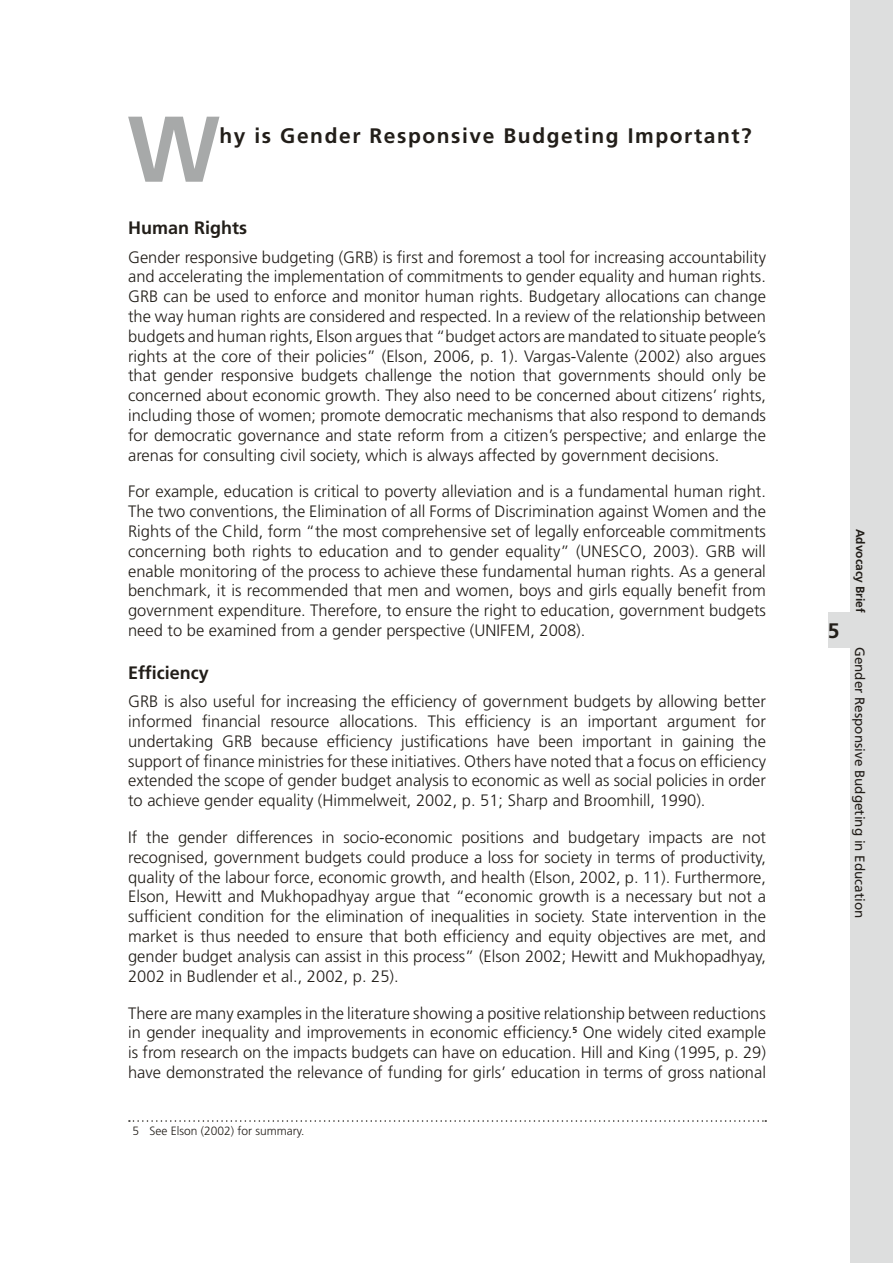
<style>
.page{position:relative;width:893px;height:1263px;background:#fff}
.page>*{position:absolute;margin:0;border:0;box-sizing:border-box;transform-origin:0 0}
.t1{font:700 93.15px "Frutiger";color:#a7a9a9}
.t2{font:700 21px "Frutiger";letter-spacing:.075em;color:#221e19}
.t3{font:700 18px "Frutiger";color:#221e19}
.t4{font:300 16.5px/19.8px "Frutiger";color:#221e19;text-align:justify}
.t5{font:13.5px "Frutiger";color:#221e19}
.t6{font:300 12px "Frutiger";color:#221e19}
.t7{font:700 12px "Frutiger";color:#221e19}
</style>
<div class="page">
<div style="left:851px;top:0;width:42px;height:1263px;background:#dddede"></div>
<div style="left:828px;top:612px;width:52px;height:35px;background:#dddede"></div>
<svg style="left:129px;top:1120px;width:637px;height:2px"></svg>
<h1 class="t1" style="left:127px;top:95px;width:95px">W</h1>
<p class="t2" style="left:219px;top:124px;width:534px">hy is Gender Responsive Budgeting Important?</p>
<p class="t3" style="left:128px;top:217px;width:120px">Human Rights</p>
<p class="t4" style="left:128px;top:247px;width:639px">Gender responsive budgeting (GRB) is first and foremost a tool for increasing accountability and accelerating the implementation of commitments to gender equality and human rights.<br>GRB can be used to enforce and monitor human rights. Budgetary allocations can change the way human rights are considered and respected. In a review of the relationship between budgets and human rights, Elson argues that “budget actors are mandated to situate people’s rights at the core of their policies” (Elson, 2006, p. 1). Vargas-Valente (2002) also argues that gender responsive budgets challenge the notion that governments should only be concerned about economic growth. They also need to be concerned about citizens’ rights, including those of women; promote democratic mechanisms that also respond to demands for democratic governance and state reform from a citizen’s perspective; and enlarge the arenas for consulting civil society, which is always affected by government decisions.</p>
<p class="t4" style="left:128px;top:482px;width:639px">For example, education is critical to poverty alleviation and is a fundamental human right.<br>The two conventions, the Elimination of all Forms of Discrimination against Women and the Rights of the Child, form “the most comprehensive set of legally enforceable commitments concerning both rights to education and to gender equality” (UNESCO, 2003). GRB will enable monitoring of the process to achieve these fundamental human rights. As a general benchmark, it is recommended that men and women, boys and girls equally benefit from government expenditure. Therefore, to ensure the right to education, government budgets need to be examined from a gender perspective (UNIFEM, 2008).</p>
<p class="t3" style="left:128px;top:662px;width:82px">Efficiency</p>
<p class="t4" style="left:128px;top:692px;width:639px">GRB is also useful for increasing the efficiency of government budgets by allowing better informed financial resource allocations. This efficiency is an important argument for undertaking GRB because efficiency justifications have been important in gaining the support of finance ministries for these initiatives. Others have noted that a focus on efficiency extended the scope of gender budget analysis to economic as well as social policies in order to achieve gender equality (Himmelweit, 2002, p. 51; Sharp and Broomhill, 1990).</p>
<p class="t4" style="left:128px;top:828px;width:639px">If the gender differences in socio-economic positions and budgetary impacts are not recognised, government budgets could produce a loss for society in terms of productivity, quality of the labour force, economic growth, and health (Elson, 2002, p. 11). Furthermore, Elson, Hewitt and Mukhopadhyay argue that “economic growth is a necessary but not a sufficient condition for the elimination of inequalities in society. State intervention in the market is thus needed to ensure that both efficiency and equity objectives are met, and gender budget analysis can assist in this process” (Elson 2002; Hewitt and Mukhopadhyay, 2002 in Budlender et al., 2002, p. 25).</p>
<p class="t4" style="left:128px;top:1003px;width:639px">There are many examples in the literature showing a positive relationship between reductions in gender inequality and improvements in economic efficiency.<sup>5</sup> One widely cited example is from research on the impacts budgets can have on education. Hill and King (1995, p. 29) have demonstrated the relevance of funding for girls’ education in terms of gross national</p>
<p class="t6" style="left:132px;top:1124px;width:173px">5 See Elson (2002) for summary.</p>
<p class="t2" style="left:828px;top:618px;width:13px">5</p>
<p class="t7" style="left:867px;top:529px;width:86px;rotate:90deg">Advocacy Brief</p>
<p class="t5" style="left:868px;top:647px;width:273px;rotate:90deg">Gender Responsive Budgeting in Education</p>
</div>
